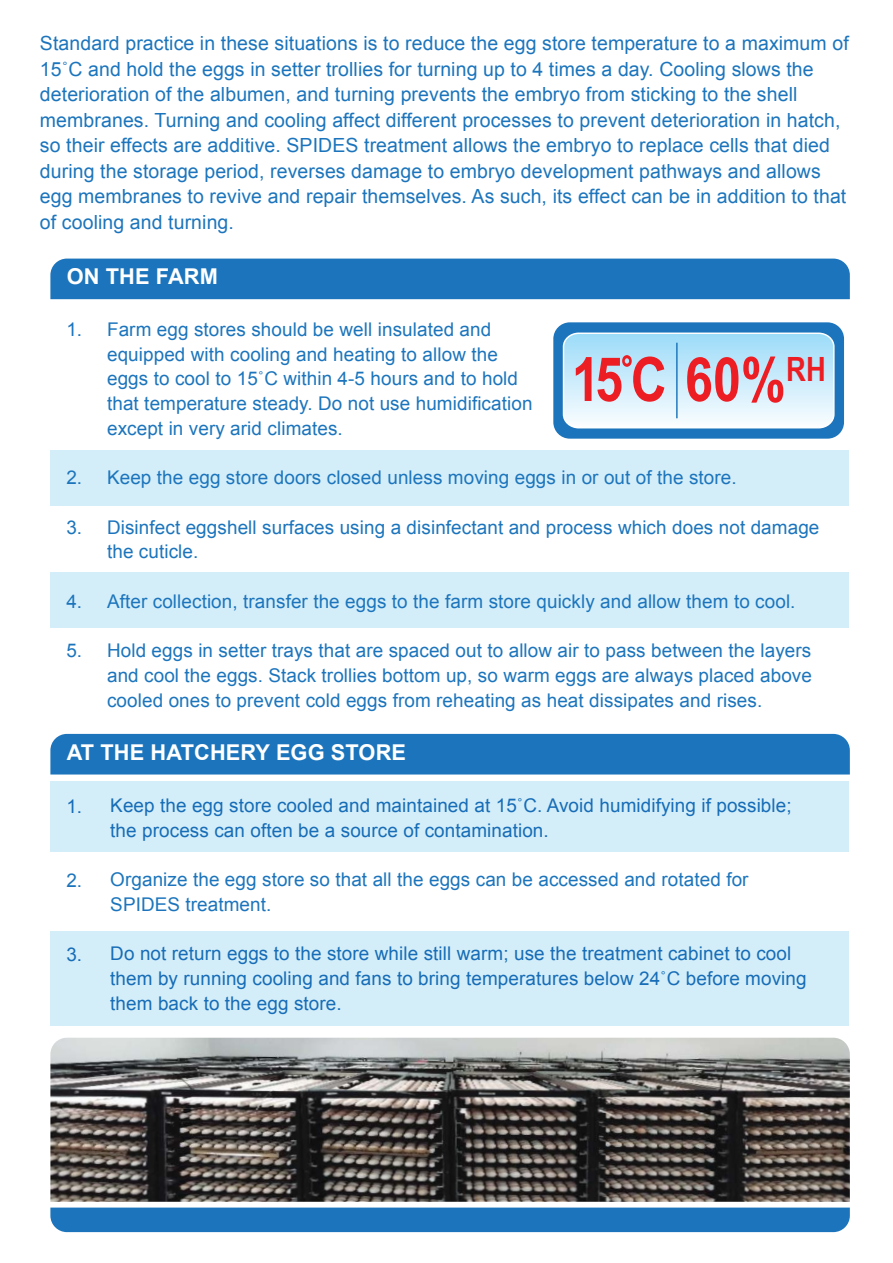
<style>
.page{position:relative;width:893px;height:1263px;background:#fff}
.page>*{position:absolute;margin:0;border:0;box-sizing:border-box;transform-origin:0 0}
.t1{font:700 61.05px "Arial Narrow";color:#ed1d24}
.t2{font:700 21.75px "Arial";letter-spacing:.005em;color:#fff}
.t3{font:19.5px/25.5px "Arial";letter-spacing:.005em;color:#1c75bc}
.t4{font:18.9px/24.8px "Arial";letter-spacing:.005em;color:#1c75bc}
</style>
<div class="page">
<div style="left:50px;top:1207px;width:800px;height:25px;background:#1c75bc"></div>
<div style="left:50px;top:259px;width:800px;height:40px;background:#1c75bc"></div>
<div style="left:553px;top:322px;width:291px;height:117px;background:#1c75bc;border-radius:16px"></div>
<svg style="left:562px;top:332px;width:273px;height:97px;background:#c9eafa"></svg>
<div style="left:50px;top:450px;width:799px;height:56px;background:#d4eef9"></div>
<div style="left:50px;top:572px;width:799px;height:56px;background:#d4eef9"></div>
<hr style="left:676px;top:343px;width:2px;height:75px;background:#1c75bc">
<div style="left:50px;top:734px;width:800px;height:40px;background:#1c75bc"></div>
<div style="left:50px;top:782px;width:799px;height:70px;background:#d4eef9"></div>
<div style="left:50px;top:931px;width:799px;height:95px;background:#d4eef9"></div>
<img style="left:50px;top:1038px;width:800px;height:164px">
<p class="t3" style="left:40px;top:31px;width:810px">Standard practice in these situations is to reduce the egg store temperature to a maximum of 15˚C and hold the eggs in setter trollies for turning up to 4 times a day. Cooling slows the deterioration of the albumen, and turning prevents the embryo from sticking to the shell membranes. Turning and cooling affect different processes to prevent deterioration in hatch, so their effects are additive. SPIDES treatment allows the embryo to replace cells that died during the storage period, reverses damage to embryo development pathways and allows egg membranes to revive and repair themselves. As such, its effect can be in addition to that of cooling and turning.</p>
<p class="t2" style="left:67px;top:262px;width:153px">ON THE FARM</p>
<p class="t4" style="left:66px;top:317px;width:17px">1.</p>
<p class="t4" style="left:66px;top:465px;width:17px">2.</p>
<p class="t4" style="left:66px;top:515px;width:17px">3.</p>
<p class="t4" style="left:66px;top:589px;width:17px">4.</p>
<p class="t4" style="left:66px;top:638px;width:17px">5.</p>
<p class="t4" style="left:107px;top:317px;width:427px">Farm egg stores should be well insulated and equipped with cooling and heating to allow the eggs to cool to 15˚C within 4-5 hours and to hold that temperature steady. Do not use humidification except in very arid climates.</p>
<p class="t4" style="left:107px;top:465px;width:631px">Keep the egg store doors closed unless moving eggs in or out of the store.</p>
<p class="t4" style="left:107px;top:515px;width:714px">Disinfect eggshell surfaces using a disinfectant and process which does not damage the cuticle.</p>
<p class="t4" style="left:107px;top:589px;width:690px">After collection, transfer the eggs to the farm store quickly and allow them to cool.</p>
<p class="t4" style="left:107px;top:638px;width:706px;text-align:justify">Hold eggs in setter trays that are spaced out to allow air to pass between the layers and cool the eggs. Stack trollies bottom up, so warm eggs are always placed above cooled ones to prevent cold eggs from reheating as heat dissipates and rises.</p>
<h1 class="t1" style="left:572px;top:333px;width:256px">15˚C 60%<sup>RH</sup></h1>
<p class="t2" style="left:67px;top:738px;width:341px">AT THE HATCHERY EGG STORE</p>
<p class="t4" style="left:66px;top:794px;width:17px">1.</p>
<p class="t4" style="left:110px;top:793px;width:683px">Keep the egg store cooled and maintained at 15˚C. Avoid humidifying if possible; the process can often be a source of contamination.</p>
<p class="t4" style="left:110px;top:867px;width:640px">Organize the egg store so that all the eggs can be accessed and rotated for<br>SPIDES treatment.</p>
<p class="t4" style="left:110px;top:941px;width:698px">Do not return eggs to the store while still warm; use the treatment cabinet to cool them by running cooling and fans to bring temperatures below 24˚C before moving them back to the egg store.</p>
<p class="t4" style="left:66px;top:868px;width:17px">2.</p>
<p class="t4" style="left:66px;top:942px;width:17px">3.</p>
</div>
